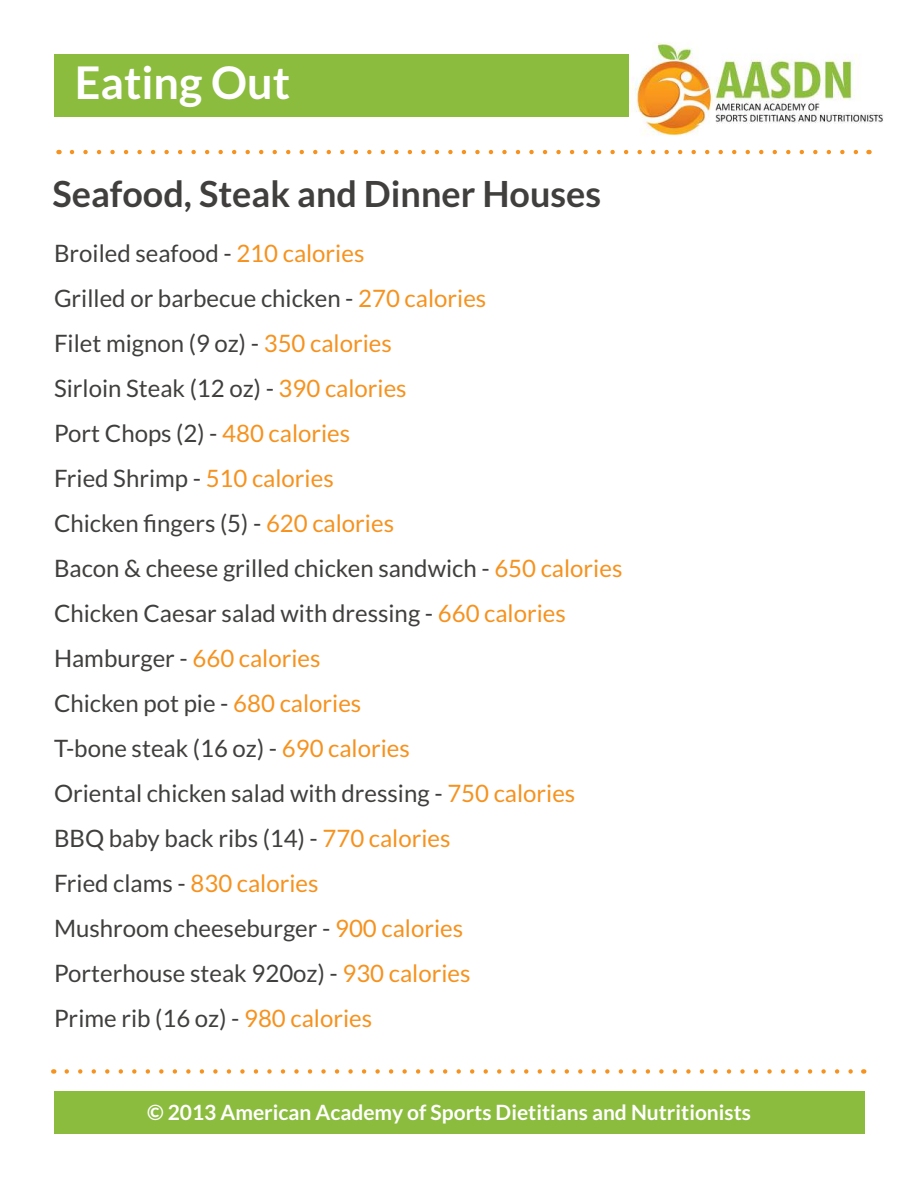
<style>
.page{position:relative;width:918px;height:1188px;background:#fff}
.page>*{position:absolute;margin:0;border:0;box-sizing:border-box;transform-origin:0 0}
.t1{font:700 45px "Lato";color:#fff}
.t2{font:700 36px "Lato";color:#403f3e}
.t3{font:24px/45px "Lato";color:#403f3e}
.t4{font:700 21px "Lato";color:#fff}
.s1{color:#f6921e}
</style>
<div class="page">
<div style="left:54px;top:54px;width:576px;height:63px;background:#8bbc3e"></div>
<div style="left:54px;top:1092px;width:810px;height:42px;background:#8bbc3e"></div>
<img style="left:630px;top:43px;width:253px;height:108px">
<svg style="left:72px;top:150px;width:790px;height:4px"></svg>
<svg style="left:67px;top:1069px;width:786px;height:5px"></svg>
<h1 class="t1" style="left:75px;top:66px;width:217px">Eating Out</h1>
<h2 class="t2" style="left:52px;top:180px;width:550px">Seafood, Steak and Dinner Houses</h2>
<p class="t3" style="left:54px;top:233px;width:570px">Broiled seafood - <span class="s1">210 calories<br></span>Grilled or barbecue chicken - <span class="s1">270 calories<br></span>Filet mignon (9 oz) - <span class="s1">350 calories<br></span>Sirloin Steak (12 oz) - <span class="s1">390 calories<br></span>Port Chops (2) - <span class="s1">480 calories<br></span>Fried Shrimp - <span class="s1">510 calories<br></span>Chicken fingers (5) - <span class="s1">620 calories<br></span>Bacon &amp; cheese grilled chicken sandwich - <span class="s1">650 calories </span>Chicken Caesar salad with dressing - <span class="s1">660 calories </span>Hamburger - <span class="s1">660 calories<br></span>Chicken pot pie - <span class="s1">680 calories<br></span>T-bone steak (16 oz) - <span class="s1">690 calories<br></span>Oriental chicken salad with dressing - <span class="s1">750 calories </span>BBQ baby back ribs (14) - <span class="s1">770 calories<br></span>Fried clams - <span class="s1">830 calories<br></span>Mushroom cheeseburger - <span class="s1">900 calories<br></span>Porterhouse steak 920oz) - <span class="s1">930 calories<br></span>Prime rib (16 oz) - <span class="s1">980 calories</span></p>
<p class="t4" style="left:147px;top:1105px;width:606px">© 2013 American Academy of Sports Dietitians and Nutritionists</p>
</div>
